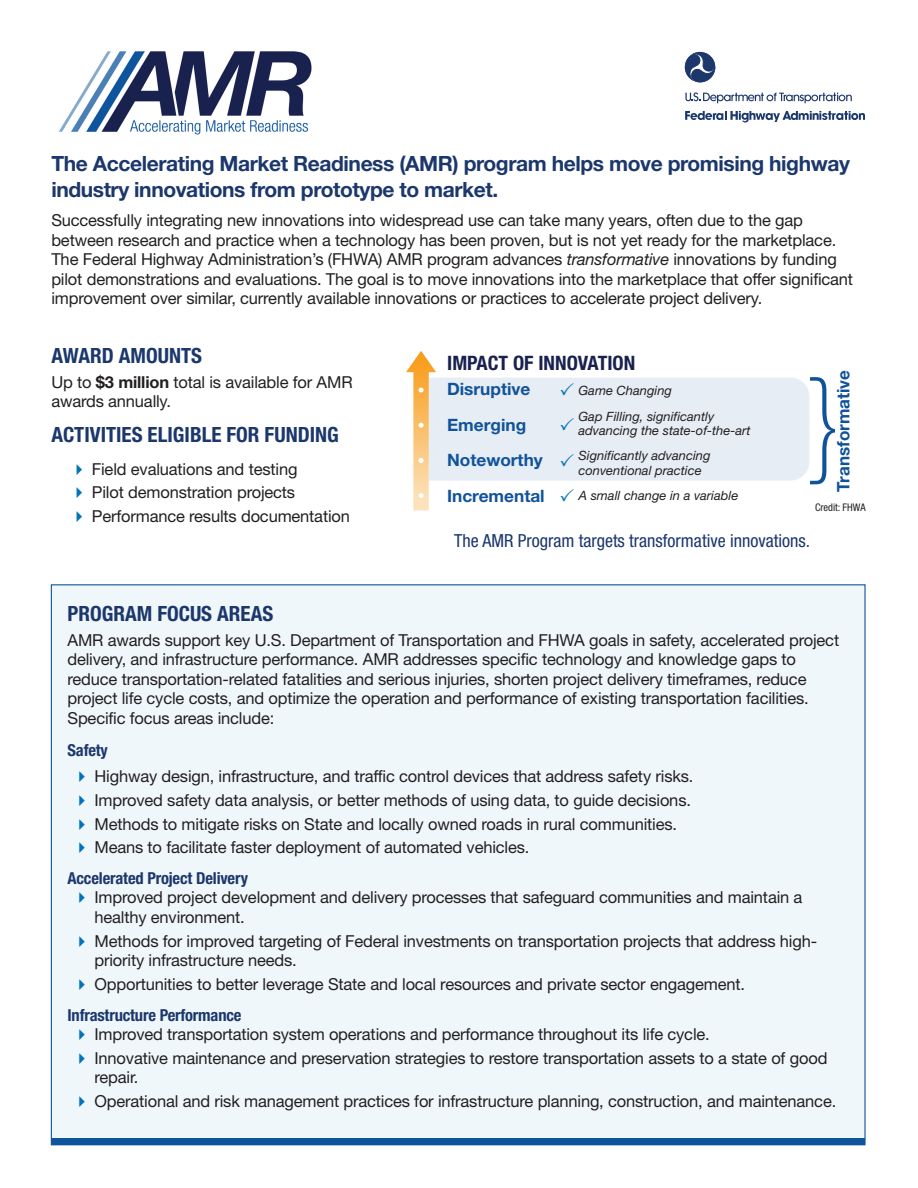
<style>
.page{position:relative;width:918px;height:1188px;background:#fff}
.page>*{position:absolute;margin:0;border:0;box-sizing:border-box;transform-origin:0 0}
.t1{font:100 condensed 119.4px "Helvetica Neue LT Std";color:#11539a}
.t2{font:700 21px/26.2px "Helvetica Neue LT Std";letter-spacing:-.02em;color:#1b376c}
.t3{font:700 condensed 21px "Helvetica Neue LT Std";color:#1b376c}
.t4{font:700 condensed 19.95px "Helvetica Neue LT Std";color:#1a214f}
.t5{font:condensed 18px "Helvetica Neue LT Std";color:#1b376c}
.t6{font:700 17.25px "Helvetica Neue LT Std";color:#11539a}
.t7{font:700 17.1px/35.5px "Helvetica Neue LT Std";color:#11539a}
.t8{font:16.5px/19.5px "Helvetica Neue LT Std";letter-spacing:-.01em;color:#231f20}
.t9{font:700 condensed 16.5px "Helvetica Neue LT Std";letter-spacing:-.01em;color:#1b376c}
.t10{font:italic 12.75px/25.5px "Helvetica Neue LT Std";color:#231f20}
.t11{font:condensed 10.5px "Helvetica Neue LT Std";color:#231f20}
.s1{font-style:italic}
.s2{font-weight:700}
</style>
<div class="page">
<div style="left:51px;top:584px;width:815px;height:561px;background:#f0f7fb"></div>
<img style="left:58px;top:51px;width:254px;height:84px">
<div style="left:51px;top:1138px;width:814px;height:7px;background:#10549b"></div>
<svg style="left:685px;top:92px;width:167px;height:11px"></svg>
<svg style="left:685px;top:111px;width:180px;height:12px"></svg>
<svg style="left:685px;top:52px;width:30px;height:30px"></svg>
<svg style="left:406px;top:351px;width:403px;height:159px"></svg>
<p class="t2" style="left:51px;top:149px;width:800px">The Accelerating Market Readiness (AMR) program helps move promising highway industry innovations from prototype to market.</p>
<p class="t8" style="left:51px;top:211px;width:803px">Successfully integrating new innovations into widespread use can take many years, often due to the gap between research and practice when a technology has been proven, but is not yet ready for the marketplace.<br>The Federal Highway Administration’s (FHWA) AMR program advances <span class="s1">transformative</span> innovations by funding pilot demonstrations and evaluations. The goal is to move innovations into the marketplace that offer significant improvement over similar, currently available innovations or practices to accelerate project delivery.</p>
<h1 class="t3" style="left:51px;top:343px;width:152px">AWARD AMOUNTS</h1>
<p class="t8" style="left:51px;top:372px;width:303px">Up to <span class="s2">$3 million</span> total is available for AMR awards annually.</p>
<h1 class="t3" style="left:51px;top:421px;width:289px">ACTIVITIES ELIGIBLE FOR FUNDING</h1>
<p class="t8" style="left:92px;top:459px;width:207px">Field evaluations and testing</p>
<p class="t8" style="left:92px;top:483px;width:205px">Pilot demonstration projects</p>
<p class="t8" style="left:92px;top:506px;width:260px">Performance results documentation</p>
<p class="t4" style="left:447px;top:350px;width:190px">IMPACT OF INNOVATION</p>
<p class="t7" style="left:447px;top:371px;width:99px">Disruptive<br>Emerging<br>Noteworthy<br>Incremental</p>
<p class="t10" style="left:578px;top:378px;width:137px">Game Changing<br>Gap Filling, significantly</p>
<p class="t10" style="left:578px;top:417px;width:174px">advancing the state-of-the-art<br>Significantly advancing</p>
<p class="t10" style="left:578px;top:457px;width:161px">conventional practice<br>A small change in a variable</p>
<p class="t6" style="left:833px;top:492px;width:123px;rotate:-90deg">Transformative</p>
<p class="t1" style="left:812px;top:353px;width:28px">}</p>
<p class="t11" style="left:815px;top:501px;width:52px">Credit: FHWA</p>
<p class="t5" style="left:454px;top:530px;width:358px">The AMR Program targets transformative innovations.</p>
<h1 class="t3" style="left:68px;top:601px;width:207px">PROGRAM FOCUS AREAS</h1>
<p class="t8" style="left:68px;top:630px;width:773px">AMR awards support key U.S. Department of Transportation and FHWA goals in safety, accelerated project delivery, and infrastructure performance. AMR addresses specific technology and knowledge gaps to reduce transportation-related fatalities and serious injuries, shorten project delivery timeframes, reduce project life cycle costs, and optimize the operation and performance of existing transportation facilities.<br>Specific focus areas include:</p>
<h2 class="t9" style="left:68px;top:740px;width:42px">Safety</h2>
<p class="t8" style="left:94px;top:766px;width:600px">Highway design, infrastructure, and traffic control devices that address safety risks.</p>
<p class="t8" style="left:94px;top:790px;width:598px">Improved safety data analysis, or better methods of using data, to guide decisions.</p>
<p class="t8" style="left:94px;top:814px;width:584px">Methods to mitigate risks on State and locally owned roads in rural communities.</p>
<p class="t8" style="left:94px;top:838px;width:436px">Means to facilitate faster deployment of automated vehicles.</p>
<h2 class="t9" style="left:68px;top:868px;width:182px">Accelerated Project Delivery</h2>
<p class="t8" style="left:94px;top:888px;width:709px">Improved project development and delivery processes that safeguard communities and maintain a healthy environment.</p>
<p class="t8" style="left:94px;top:931px;width:724px">Methods for improved targeting of Federal investments on transportation projects that address high&shy;priority infrastructure needs.</p>
<p class="t8" style="left:94px;top:974px;width:652px">Opportunities to better leverage State and local resources and private sector engagement.</p>
<h2 class="t9" style="left:68px;top:1005px;width:176px">Infrastructure Performance</h2>
<p class="t8" style="left:94px;top:1024px;width:617px">Improved transportation system operations and performance throughout its life cycle.</p>
<p class="t8" style="left:94px;top:1048px;width:734px">Innovative maintenance and preservation strategies to restore transportation assets to a state of good repair.</p>
<p class="t8" style="left:94px;top:1091px;width:743px">Operational and risk management practices for infrastructure planning, construction, and maintenance.</p>
</div>
